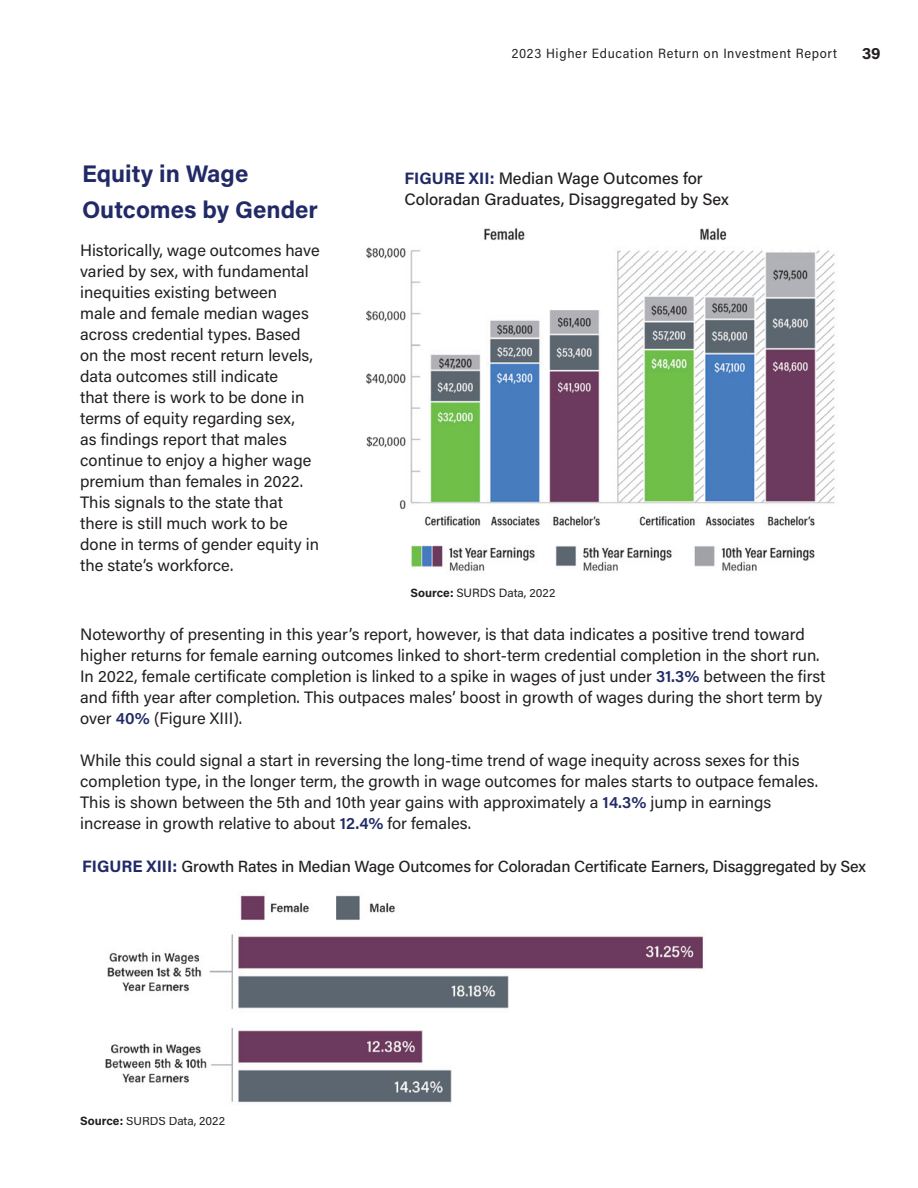
<style>
.page{position:relative;width:918px;height:1188px;background:#fff}
.page>*{position:absolute;margin:0;border:0;box-sizing:border-box;transform-origin:0 0}
.Body_Copy{font:700 24px/36px "Acumin Pro";color:#212a66}
.Body_Copy-2{font:16.5px/21px "Acumin Pro";color:#231f20}
.Body_Copy-3{font:500 16.5px/21px "Acumin Pro";color:#231f20}
.t1{font:700 16.5px "Acumin Pro";color:#231f20}
.Body_Copy-4{font:500 16.2px "Acumin Pro";letter-spacing:-.01em;color:#231f20}
.t2{font:13.5px "Acumin Pro Semi Cond";letter-spacing:.05em;color:#231f20}
.Footnote_text{font:12px "Acumin Pro";color:#231f20}
.s1{font-weight:700;color:#212a66}
.s2{font-weight:700}
.s3{font-weight:600;color:#212a66}
.s4{font-weight:700;font-size:16.5px;color:#212a66}
</style>
<div class="page">
<img style="left:105px;top:895px;width:598px;height:208px">
<img style="left:366px;top:227px;width:469px;height:344px">
<p class="Body_Copy" style="left:82px;top:154px;width:237px">Equity in Wage<br>Outcomes by Gender</p>
<p class="Body_Copy-2" style="left:80px;top:239px;width:241px">Historically, wage outcomes have varied by sex, with fundamental inequities existing between<br>male and female median wages across credential types. Based on the most recent return levels, data outcomes still indicate<br>that there is work to be done in terms of equity regarding sex,<br>as findings report that males continue to enjoy a higher wage premium than females in 2022.<br>This signals to the state that there is still much work to be done in terms of gender equity in the state’s workforce.</p>
<p class="t2" style="left:512px;top:44px;width:327px">2023 Higher Education Return on Investment Report</p>
<p class="t1" style="left:862px;top:41px;width:20px">39</p>
<p class="Body_Copy-3" style="left:404px;top:167px;width:326px"><span class="s1">FIGURE XII:</span> Median Wage Outcomes for<br>Coloradan Graduates, Disaggregated by Sex</p>
<p class="Footnote_text" style="left:410px;top:585px;width:146px"><span class="s2">Source:</span> SURDS Data, 2022</p>
<p class="Body_Copy-2" style="left:80px;top:623px;width:747px">Noteworthy of presenting in this year’s report, however, is that data indicates a positive trend toward higher returns for female earning outcomes linked to short-term credential completion in the short run.<br>In 2022, female certificate completion is linked to a spike in wages of just under <span class="s3">31.3%</span> between the first and fifth year after completion. This outpaces males’ boost in growth of wages during the short term by over <span class="s3">40%</span> (Figure XIII).</p>
<p class="Body_Copy-2" style="left:80px;top:749px;width:739px">While this could signal a start in reversing the long-time trend of wage inequity across sexes for this completion type, in the longer term, the growth in wage outcomes for males starts to outpace females.<br>This is shown between the 5th and 10th year gains with approximately a <span class="s3">14.3%</span> jump in earnings increase in growth relative to about <span class="s3">12.4%</span> for females.</p>
<p class="Body_Copy-4" style="left:82px;top:855px;width:786px"><span class="s4">FIGURE XIII:</span> Growth Rates in Median Wage Outcomes for Coloradan Certificate Earners, Disaggregated by Sex</p>
<p class="Footnote_text" style="left:80px;top:1113px;width:146px"><span class="s2">Source:</span> SURDS Data, 2022</p>
</div>
